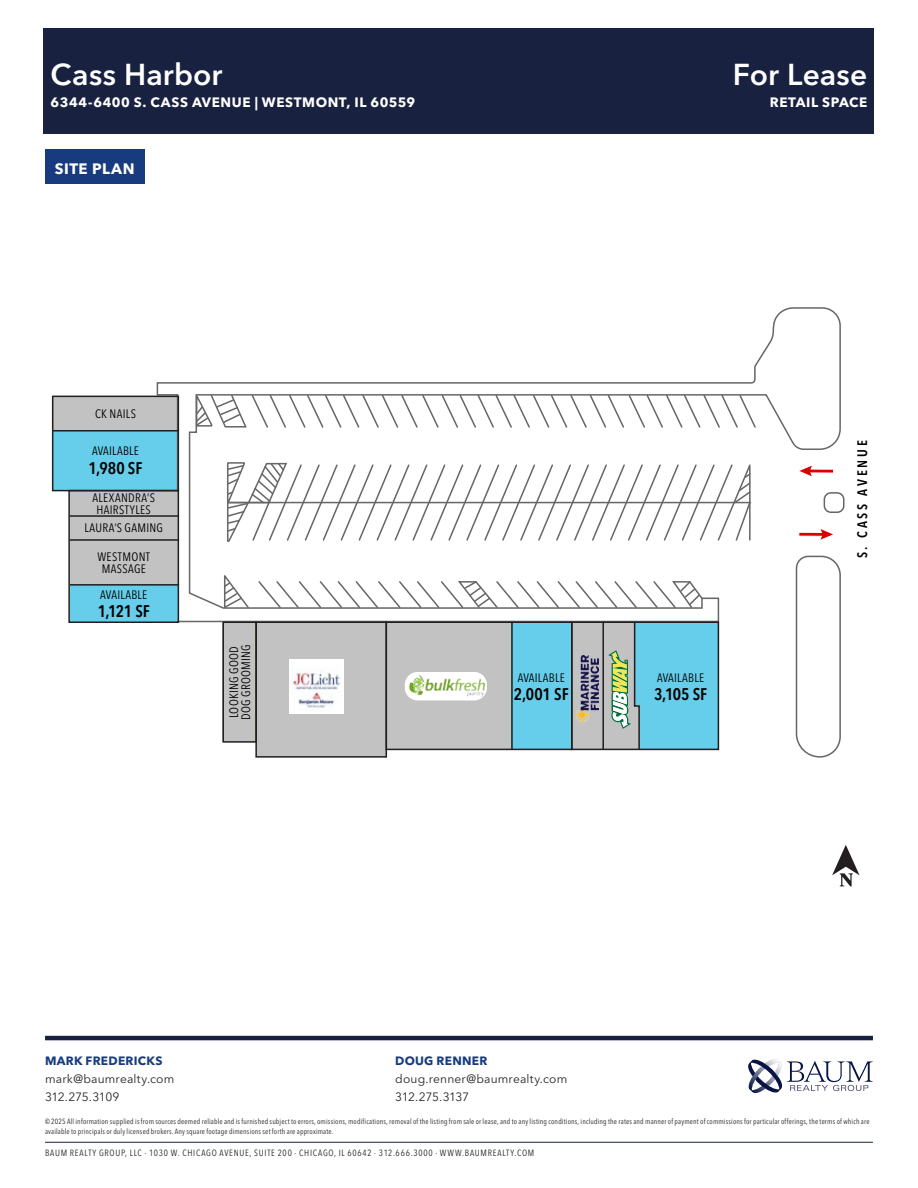
<style>
.page{position:relative;width:918px;height:1188px;background:#fff}
.page>*{position:absolute;margin:0;border:0;box-sizing:border-box;transform-origin:0 0}
.t1{font:600 30px "Avenir Next LT Pro";letter-spacing:.005em;color:#fff}
.t2{font:600 condensed 16.8px "Avenir Next";letter-spacing:-.005em;color:#000}
.t3{font:700 15px "Avenir Next LT Pro";letter-spacing:.035em;color:#fff}
.t4{font:600 condensed 13.65px "Avenir Next";letter-spacing:.2em;color:#000}
.t5{font:700 13.5px "Avenir Next LT Pro";letter-spacing:.04em;color:#fff}
.t6{font:condensed 12.15px/12.1px "Avenir Next";letter-spacing:.025em;color:#000;text-align:center}
.t7{font:12px/18px "Avenir Next LT Pro";letter-spacing:.01em;color:#292424}
.t8{font:700 12px "Avenir Next LT Pro";letter-spacing:.02em;color:#183b7f}
.t9{font:condensed 9px "Avenir Next";letter-spacing:.08em;color:#292424}
.t10{font:condensed 7.5px/10.5px "Avenir Next";letter-spacing:.025em;color:#292424}
</style>
<div class="page">
<hr style="left:45px;top:1142px;width:828px;height:1px;background:#192141">
<svg style="left:748px;top:1059px;width:125px;height:34px"></svg>
<hr style="left:45px;top:1036px;width:828px;height:4px;background:#192141">
<div style="left:44px;top:28px;width:830px;height:106px;background:#192141"></div>
<div style="left:52px;top:431px;width:126px;height:60px;background:#66ceea"></div>
<div style="left:53px;top:397px;width:125px;height:34px;background:#c2c2c2"></div>
<svg style="left:156px;top:307px;width:686px;height:316px"></svg>
<div style="left:573px;top:622px;width:67px;height:127px;background:#c2c2c2"></div>
<div style="left:386px;top:622px;width:127px;height:127px;background:#c2c2c2"></div>
<div style="left:256px;top:622px;width:130px;height:135px;background:#c2c2c2"></div>
<div style="left:222px;top:622px;width:34px;height:120px;background:#c2c2c2"></div>
<div style="left:70px;top:584px;width:108px;height:37px;background:#66ceea"></div>
<div style="left:70px;top:491px;width:108px;height:93px;background:#c2c2c2"></div>
<div style="left:511px;top:623px;width:60px;height:126px;background:#66ceea"></div>
<div style="left:571px;top:621px;width:148px;height:129px;border:2px solid #221f20"></div>
<div style="left:386px;top:621px;width:187px;height:129px;border:2px solid #221f20"></div>
<div style="left:255px;top:621px;width:132px;height:137px;border:2px solid #221f20"></div>
<div style="left:222px;top:621px;width:35px;height:122px;border:2px solid #221f20"></div>
<div style="left:68px;top:490px;width:111px;height:133px;border:2px solid #221f20"></div>
<div style="left:52px;top:396px;width:127px;height:95px;border:2px solid #221f20"></div>
<hr style="left:602px;top:622px;width:2px;height:127px;background:#221f20">
<hr style="left:511px;top:622px;width:2px;height:127px;background:#221f20">
<hr style="left:53px;top:430px;width:125px;height:2px;background:#221f20">
<hr style="left:70px;top:515px;width:109px;height:2px;background:#221f20">
<hr style="left:70px;top:539px;width:109px;height:2px;background:#221f20">
<hr style="left:70px;top:584px;width:109px;height:2px;background:#221f20">
<svg style="left:257px;top:580px;width:447px;height:29px"></svg>
<svg style="left:223px;top:576px;width:27px;height:33px"></svg>
<svg style="left:226px;top:461px;width:526px;height:83px"></svg>
<svg style="left:194px;top:393px;width:563px;height:36px"></svg>
<svg style="left:795px;top:555px;width:47px;height:203px"></svg>
<div style="left:824px;top:492px;width:21px;height:21px;border:2px solid #666766;border-radius:7px"></div>
<svg style="left:798px;top:465px;width:36px;height:12px"></svg>
<svg style="left:798px;top:528px;width:36px;height:13px"></svg>
<svg style="left:832px;top:845px;width:28px;height:41px"></svg>
<svg style="left:608px;top:621px;width:110px;height:130px"></svg>
<img style="left:573px;top:655px;width:25px;height:69px">
<img style="left:404px;top:672px;width:83px;height:29px">
<img style="left:290px;top:660px;width:53px;height:53px">
<div style="left:45px;top:149px;width:99px;height:34px;background:#183b7f"></div>
<h1 class="t1" style="left:51px;top:49px;width:173px">Cass Harbor</h1>
<h3 class="t5" style="left:51px;top:91px;width:366px">6344-6400 S. CASS AVENUE | WESTMONT, IL 60559</h3>
<h3 class="t3" style="left:55px;top:156px;width:81px">SITE PLAN</h3>
<h3 class="t6" style="left:95px;top:408px;width:42px">CK NAILS</h3>
<h3 class="t6" style="left:92px;top:445px;width:48px">AVAILABLE</h3>
<h2 class="t2" style="left:89px;top:457px;width:55px">1,980 SF</h2>
<h3 class="t6" style="left:93px;top:491px;width:64px">ALEXANDRA’S<br>HAIRSTYLES</h3>
<h3 class="t6" style="left:84px;top:521px;width:80px">LAURA’S GAMING</h3>
<h3 class="t6" style="left:97px;top:550px;width:54px">WESTMONT<br>MASSAGE</h3>
<h3 class="t6" style="left:100px;top:588px;width:48px">AVAILABLE</h3>
<h2 class="t2" style="left:98px;top:601px;width:54px">1,121 SF</h2>
<h3 class="t6" style="left:228px;top:720px;width:77px;text-align:left;rotate:-90deg">LOOKING GOOD<br>DOG GROOMING</h3>
<h1 class="t1" style="left:733px;top:49px;width:136px">For Lease</h1>
<h3 class="t5" style="left:770px;top:91px;width:99px">RETAIL SPACE</h3>
<h3 class="t6" style="left:518px;top:672px;width:48px">AVAILABLE</h3>
<h2 class="t2" style="left:514px;top:684px;width:56px">2,001 SF</h2>
<h3 class="t6" style="left:657px;top:672px;width:48px">AVAILABLE</h3>
<h2 class="t2" style="left:654px;top:684px;width:55px">3,105 SF</h2>
<h3 class="t4" style="left:854px;top:558px;width:120px;rotate:-90deg">S. CASS AVENUE</h3>
<h3 class="t8" style="left:45px;top:1050px;width:119px">MARK FREDERICKS</h3>
<h3 class="t7" style="left:45px;top:1069px;width:131px">mark@baumrealty.com<br>312.275.3109</h3>
<h3 class="t8" style="left:395px;top:1050px;width:94px">DOUG RENNER</h3>
<h3 class="t7" style="left:395px;top:1069px;width:174px">doug.renner@baumrealty.com<br>312.275.3137</h3>
<p class="t10" style="left:45px;top:1116px;width:826px">© 2025 All information supplied is from sources deemed reliable and is furnished subject to errors, omissions, modifications, removal of the listing from sale or lease, and to any listing conditions, including the rates and manner of payment of commissions for particular offerings, the terms of which are available to principals or duly licensed brokers. Any square footage dimensions set forth are approximate.</p>
<p class="t9" style="left:45px;top:1148px;width:491px">BAUM REALTY GROUP, LLC ∙ 1030 W. CHICAGO AVENUE, SUITE 200 ∙ CHICAGO, IL 60642 ∙ 312.666.3000 ∙ WWW.BAUMREALTY.COM</p>
</div>
